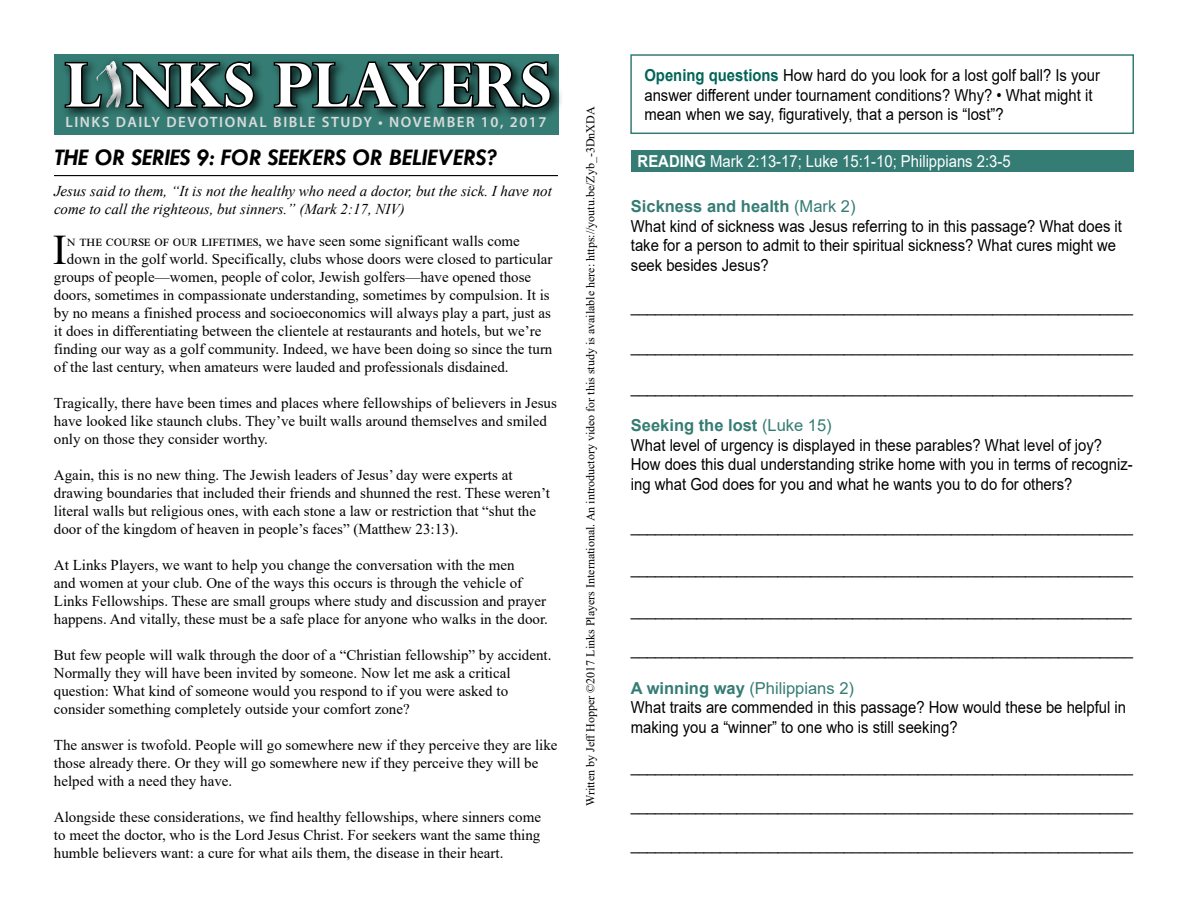
<style>
.page{position:relative;width:1188px;height:918px;background:#fff}
.page>*{position:absolute;margin:0;border:0;box-sizing:border-box;transform-origin:0 0}
.t1{font:700 60px "Perpetua Titling";color:#fff}
.t2{font:42.15px "Times New Roman";color:#000}
.t3{font:italic 700 24px "Tw Cen";color:#000}
.t4{font:16.5px/19.5px "Arial";color:#000;scale:.9 1}
.t5{font:16.5px "Arial";color:#fff;scale:.9 1}
.t6{font:15px/18px "Times New Roman";color:#000}
.t7{font:italic 15px/18px "Times New Roman";color:#000}
.t8{font:600 15px "Myriad Pro";letter-spacing:.105em;color:#d9dadb}
.t9{font:12px "Times New Roman";color:#000}
.s1{font-weight:700;color:#006558}
.s2{font-weight:700}
.s3{font-weight:700;color:#357c74}
.s4{color:#357c74}
</style>
<div class="page">
<div style="left:630px;top:54px;width:504px;height:80px;border:2px solid #357c74"></div>
<div style="left:631px;top:150px;width:503px;height:21px;background:#357c74"></div>
<hr style="left:54px;top:175px;width:504px;height:1px;background:#000">
<div style="left:54px;top:54px;width:504px;height:81px;background:#357c74"></div>
<div style="left:61px;top:58px;width:503px;height:62px;background:#000;opacity:.75"></div>
<svg style="left:63px;top:60px;width:28px;height:50px"></svg>
<svg style="left:131px;top:60px;width:126px;height:50px;background:#163431"></svg>
<svg style="left:272px;top:59px;width:281px;height:51px"></svg>
<div style="left:91px;top:56px;width:40px;height:61px;background:#000;opacity:.75"></div>
<img style="left:96px;top:61px;width:25px;height:47px">
<h1 class="t1" style="left:65px;top:48px;width:487px">L NKS PLAYERS</h1>
<p class="t8" style="left:65px;top:113px;width:483px">LINKS DAILY DEVOTIONAL BIBLE STUDY • NOVEMBER 10, 2017</p>
<h3 class="t3" style="left:54px;top:143px;width:445px">THE OR SERIES 9: FOR SEEKERS OR BELIEVERS?</h3>
<p class="t7" style="left:54px;top:182px;width:499px">Jesus said to them, “It is not the healthy who need a doctor, but the sick. I have not come to call the righteous, but sinners.” (Mark 2:17, NIV)</p>
<h2 class="t2" style="left:53px;top:220px;width:16px">I</h2>
<p class="t6" style="left:67px;top:231px;width:454px">n the course of our lifetimes, we have seen some significant walls come</p>
<p class="t6" style="left:67px;top:249px;width:487px">down in the golf world. Specifically, clubs whose doors were closed to particular</p>
<p class="t6" style="left:54px;top:267px;width:479px">groups of people—women, people of color, Jewish golfers—have opened those</p>
<p class="t6" style="left:54px;top:285px;width:497px">doors, sometimes in compassionate understanding, sometimes by compulsion. It is</p>
<p class="t6" style="left:54px;top:303px;width:499px">by no means a finished process and socioeconomics will always play a part, just as</p>
<p class="t6" style="left:54px;top:321px;width:489px">it does in differentiating between the clientele at restaurants and hotels, but we’re</p>
<p class="t6" style="left:54px;top:339px;width:500px">finding our way as a golf community. Indeed, we have been doing so since the turn</p>
<p class="t6" style="left:54px;top:357px;width:456px">of the last century, when amateurs were lauded and professionals disdained.</p>
<p class="t6" style="left:54px;top:393px;width:504px">Tragically, there have been times and places where fellowships of believers in Jesus have looked like staunch clubs. They’ve built walls around themselves and smiled only on those they consider worthy.</p>
<p class="t6" style="left:54px;top:465px;width:497px">Again, this is no new thing. The Jewish leaders of Jesus’ day were experts at drawing boundaries that included their friends and shunned the rest. These weren’t literal walls but religious ones, with each stone a law or restriction that “shut the door of the kingdom of heaven in people’s faces” (Matthew 23:13).</p>
<p class="t6" style="left:54px;top:555px;width:495px">At Links Players, we want to help you change the conversation with the men<br>and women at your club. One of the ways this occurs is through the vehicle of Links Fellowships. These are small groups where study and discussion and prayer happens. And vitally, these must be a safe place for anyone who walks in the door.</p>
<p class="t6" style="left:54px;top:645px;width:499px">But few people will walk through the door of a “Christian fellowship” by accident.<br>Normally they will have been invited by someone. Now let me ask a critical question: What kind of someone would you respond to if you were asked to consider something completely outside your comfort zone?</p>
<p class="t6" style="left:54px;top:735px;width:505px">The answer is twofold. People will go somewhere new if they perceive they are like those already there. Or they will go somewhere new if they perceive they will be helped with a need they have.</p>
<p class="t6" style="left:54px;top:807px;width:489px;text-align:justify">Alongside these considerations, we find healthy fellowships, where sinners come to meet the doctor, who is the Lord Jesus Christ. For seekers want the same thing humble believers want: a cure for what ails them, the disease in their heart.</p>
<p class="t9" style="left:582px;top:806px;width:701px;rotate:-90deg">Written by Jeff Hopper ©2017 Links Players International. An introductory video for this study is available here: https://youtu.be/Zyb_-3DnXDA</p>
<p class="t4" style="left:644px;top:65px;width:508px"><span class="s1">Opening questions</span> How hard do you look for a lost golf ball? Is your answer different under tournament conditions? Why? • What might it mean when we say, figuratively, that a person is “lost”?</p>
<p class="t5" style="left:638px;top:150px;width:416px"><span class="s2">READING</span> Mark 2:13-17; Luke 15:1-10; Philippians 2:3-5</p>
<p class="t4" style="left:631px;top:197px;width:547px"><span class="s3">Sickness and health</span> <span class="s4">(Mark 2)<br></span>What kind of sickness was Jesus referring to in this passage? What does it take for a person to admit to their spiritual sickness? What cures might we seek besides Jesus?</p>
<p class="t4" style="left:631px;top:296px;width:559px">_____________________________________________________________</p>
<p class="t4" style="left:631px;top:336px;width:559px">_____________________________________________________________</p>
<p class="t4" style="left:631px;top:377px;width:559px">_____________________________________________________________</p>
<p class="t4" style="left:631px;top:416px;width:559px"><span class="s3">Seeking the lost</span> <span class="s4">(Luke 15)<br></span>What level of urgency is displayed in these parables? What level of joy?<br>How does this dual understanding strike home with you in terms of recogniz&shy;ing what God does for you and what he wants you to do for others?</p>
<p class="t4" style="left:631px;top:516px;width:559px">_____________________________________________________________</p>
<p class="t4" style="left:631px;top:558px;width:559px">_____________________________________________________________</p>
<p class="t4" style="left:631px;top:600px;width:558px">_____________________________________________________________</p>
<p class="t4" style="left:631px;top:639px;width:559px">_____________________________________________________________</p>
<p class="t4" style="left:631px;top:678px;width:552px"><span class="s3">A winning way</span> <span class="s4">(Philippians 2)<br></span>What traits are commended in this passage? How would these be helpful in making you a “winner” to one who is still seeking?</p>
<p class="t4" style="left:631px;top:756px;width:559px">_____________________________________________________________</p>
<p class="t4" style="left:631px;top:795px;width:559px">_____________________________________________________________</p>
<p class="t4" style="left:631px;top:834px;width:559px">_____________________________________________________________</p>
</div>
